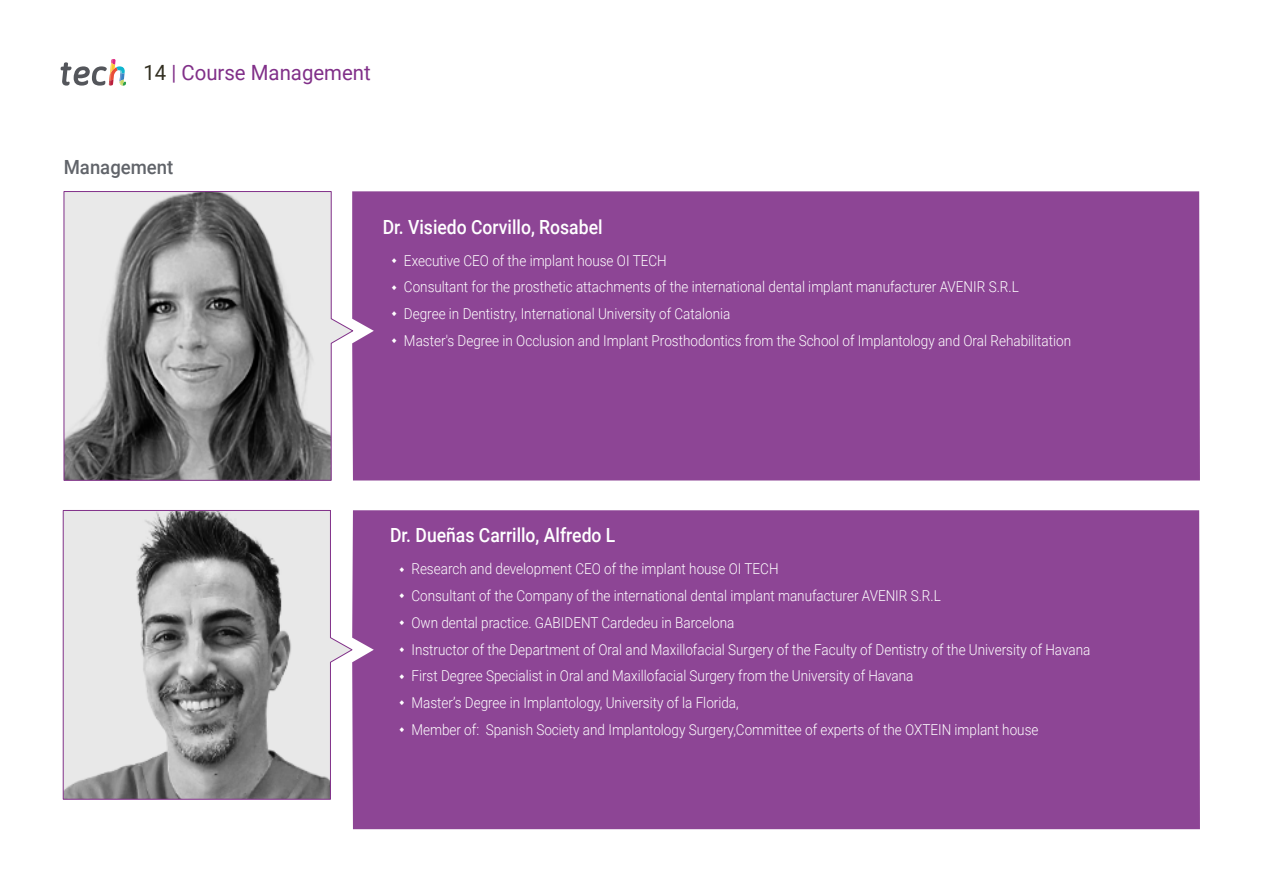
<style>
.page{position:relative;width:1263px;height:893px;background:#fff}
.page>*{position:absolute;margin:0;border:0;box-sizing:border-box;transform-origin:0 0}
.t1{font:21px "Roboto";color:#813089}
.t2{font:500 19.5px "Roboto";color:#fff;scale:.9 1}
.t3{font:500 19.5px "Roboto";color:#61646a;scale:.95 1}
.t4{font:300 15px/26.7px "Roboto";color:#fff;scale:.9 1}
.s1{color:#312e20}
</style>
<div class="page">
<div style="left:352px;top:510px;width:848px;height:319px;background:#8d4595"></div>
<div style="left:353px;top:191px;width:847px;height:289px;background:#8d4595"></div>
<svg style="left:61px;top:59px;width:65px;height:27px"></svg>
<svg style="left:64px;top:191px;width:289px;height:290px;background:#979697"></svg>
<svg style="left:63px;top:510px;width:290px;height:290px;background:#b5b4b5"></svg>
<svg style="left:392px;top:258px;width:5px;height:5px"></svg>
<svg style="left:392px;top:285px;width:5px;height:5px"></svg>
<svg style="left:392px;top:311px;width:5px;height:5px"></svg>
<svg style="left:392px;top:338px;width:5px;height:5px"></svg>
<svg style="left:400px;top:567px;width:4px;height:5px"></svg>
<svg style="left:400px;top:593px;width:4px;height:5px"></svg>
<svg style="left:400px;top:620px;width:4px;height:5px"></svg>
<svg style="left:400px;top:647px;width:4px;height:5px"></svg>
<svg style="left:400px;top:674px;width:4px;height:5px"></svg>
<svg style="left:400px;top:700px;width:4px;height:5px"></svg>
<svg style="left:400px;top:727px;width:4px;height:5px"></svg>
<h1 class="t1" style="left:144px;top:57px;width:229px"><span class="s1">14</span> | Course Management</h1>
<h2 class="t3" style="left:64px;top:154px;width:117px">Management</h2>
<h2 class="t2" style="left:383px;top:213px;width:246px">Dr. Visiedo Corvillo, Rosabel</h2>
<p class="t4" style="left:404px;top:246px;width:743px">Executive CEO of the implant house OI TECH<br>Consultant for the prosthetic attachments of the international dental implant manufacturer AVENIR S.R.L<br>Degree in Dentistry, International University of Catalonia<br>Master's Degree in Occlusion and Implant Prosthodontics from the School of Implantology and Oral Rehabilitation</p>
<h2 class="t2" style="left:390px;top:522px;width:252px">Dr. Dueñas Carrillo, Alfredo L</h2>
<p class="t4" style="left:411px;top:555px;width:756px">Research and development CEO of the implant house OI TECH<br>Consultant of the Company of the international dental implant manufacturer AVENIR S.R.L<br>Own dental practice. GABIDENT Cardedeu in Barcelona<br>Instructor of the Department of Oral and Maxillofacial Surgery of the Faculty of Dentistry of the University of Havana First Degree Specialist in Oral and Maxillofacial Surgery from the University of Havana<br>Master’s Degree in Implantology, University of la Florida,<br>Member of: Spanish Society and Implantology Surgery,Committee of experts of the OXTEIN implant house</p>
</div>
